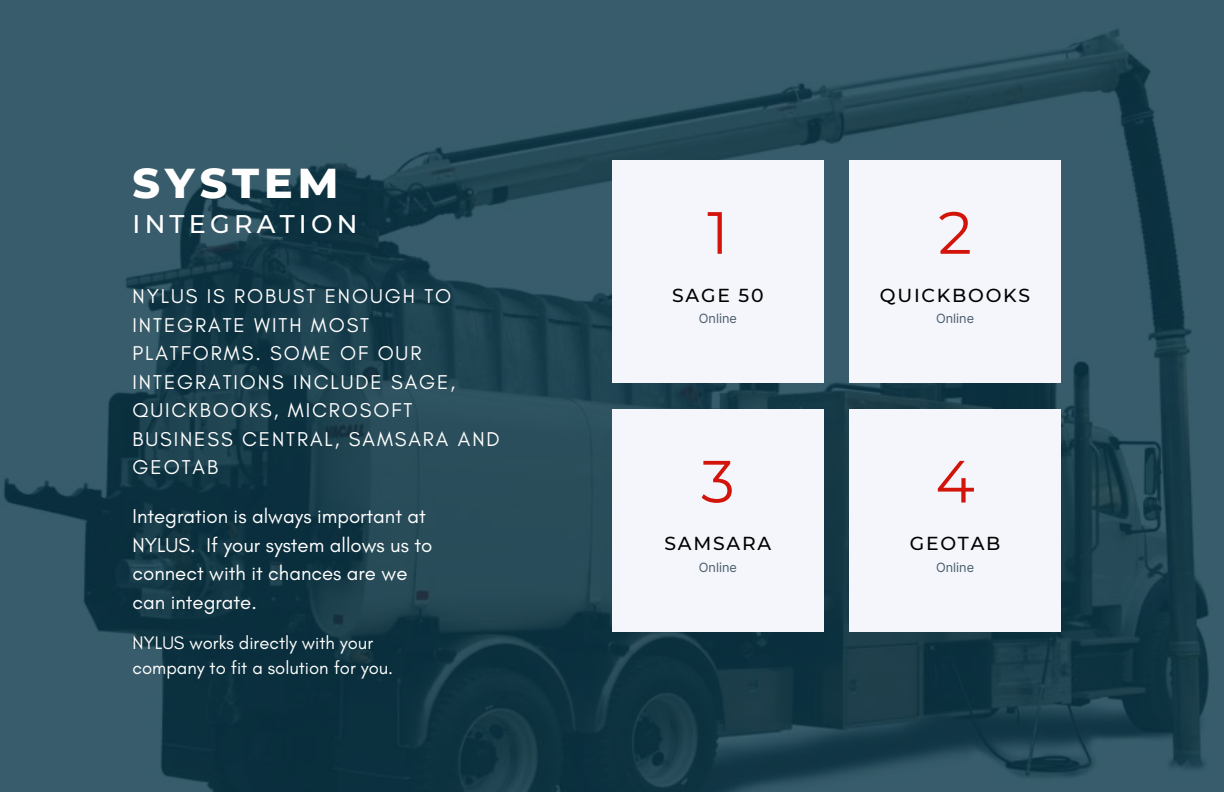
<style>
.page{position:relative;width:1224px;height:792px;background:#fff}
.page>*{position:absolute;margin:0;border:0;box-sizing:border-box;transform-origin:0 0}
.t1{font:59.6px "Montserrat";color:#d3140b}
.t2{font:800 42.6px "Montserrat";letter-spacing:.12em;color:#fff}
.t3{font:500 25.6px "Montserrat";letter-spacing:.165em;color:#fff}
.t4{font:20.4px/28.6px "Glacial Indifference";letter-spacing:.095em;color:#fff}
.t5{font:20.4px/28.6px "Glacial Indifference";color:#fff}
.t6{font:500 18.8px "Montserrat";letter-spacing:.095em;color:#000}
.t7{font:18.4px/25.6px "Glacial Indifference";color:#fff}
.t8{font:12.8px "Inter";color:#4a5c6b}
</style>
<div class="page">
<img style="left:0;top:0;width:1224px;height:792px">
<div style="left:612px;top:160px;width:212px;height:223px;background:#f4f6fc"></div>
<div style="left:612px;top:409px;width:212px;height:223px;background:#f4f6fc"></div>
<div style="left:849px;top:160px;width:212px;height:223px;background:#f4f6fc"></div>
<div style="left:849px;top:409px;width:212px;height:223px;background:#f4f6fc"></div>
<p class="t2" style="left:133px;top:157px;width:208px">SYSTEM</p>
<p class="t3" style="left:133px;top:208px;width:226px">INTEGRATION</p>
<p class="t4" style="left:133px;top:282px;width:369px">NYLUS IS ROBUST ENOUGH TO<br>INTEGRATE WITH MOST<br>PLATFORMS. SOME OF OUR<br>INTEGRATIONS INCLUDE SAGE,<br>QUICKBOOKS, MICROSOFT<br>BUSINESS CENTRAL, SAMSARA AND<br>GEOTAB</p>
<p class="t5" style="left:133px;top:502px;width:301px">Integration is always important at<br>NYLUS. If your system allows us to connect with it chances are we can integrate.</p>
<p class="t7" style="left:133px;top:630px;width:262px">NYLUS works directly with your company to fit a solution for you.</p>
<p class="t1" style="left:707px;top:196px;width:23px">1</p>
<p class="t1" style="left:938px;top:196px;width:35px">2</p>
<p class="t6" style="left:672px;top:284px;width:93px">SAGE 50</p>
<p class="t6" style="left:880px;top:284px;width:152px">QUICKBOOKS</p>
<p class="t8" style="left:699px;top:311px;width:40px">Online</p>
<p class="t8" style="left:936px;top:311px;width:40px">Online</p>
<p class="t1" style="left:701px;top:445px;width:35px">3</p>
<p class="t1" style="left:935px;top:445px;width:41px">4</p>
<p class="t6" style="left:665px;top:532px;width:108px">SAMSARA</p>
<p class="t6" style="left:910px;top:532px;width:92px">GEOTAB</p>
<p class="t8" style="left:699px;top:559px;width:40px">Online</p>
<p class="t8" style="left:936px;top:559px;width:40px">Online</p>
</div>
